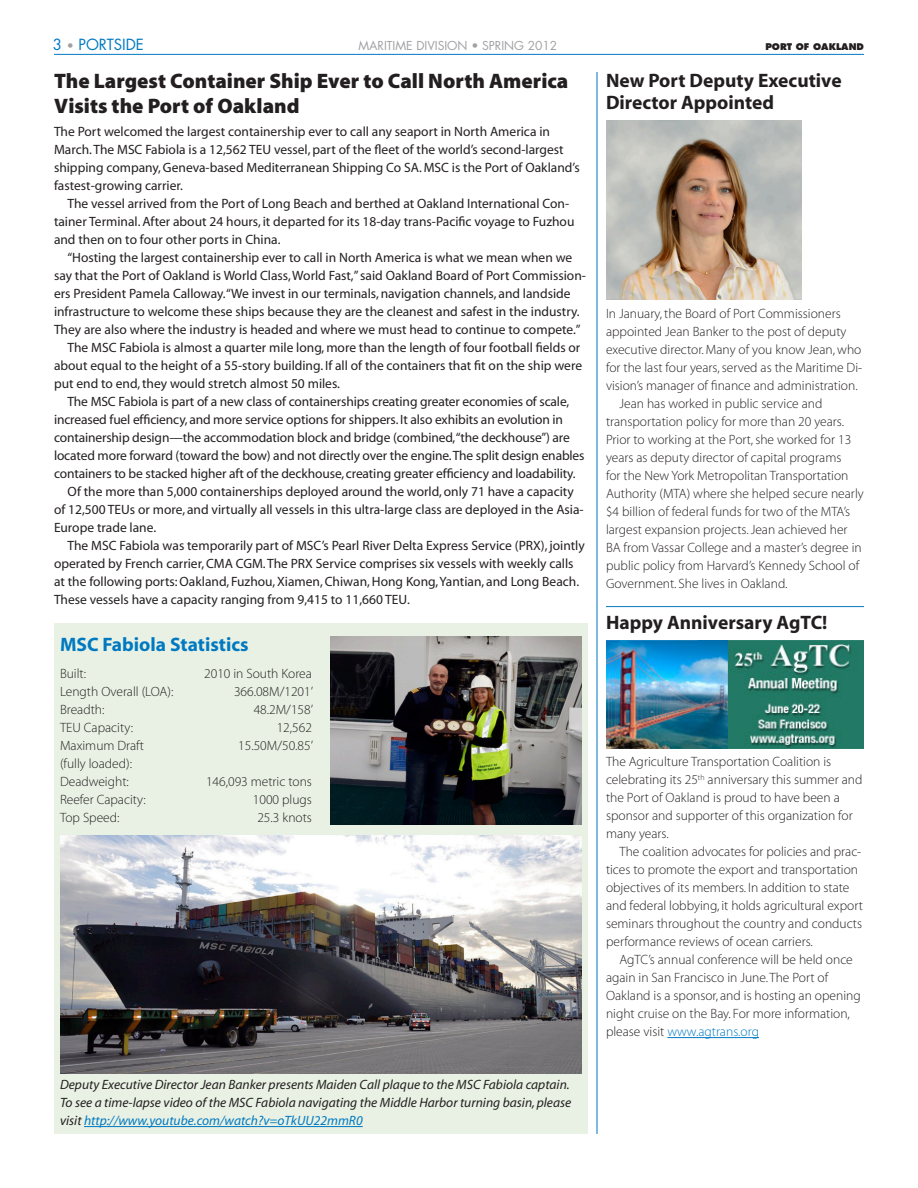
<style>
.page{position:relative;width:918px;height:1188px;background:#fff}
.page>*{position:absolute;margin:0;border:0;box-sizing:border-box;transform-origin:0 0}
.headline{font:21px/25.5px "Myriad MM 830 600";color:#231f20}
.headline-2{font:19.5px/22.5px "Myriad MM 700 600";color:#231f20}
.winesidebarhead{font:19.5px "Myriad MM 700 600";color:#0079c2}
.t1{font:15px "Futura";color:#0079c2}
.story_first{font:13.5px/18px "Myriad MM 400 600";color:#231f20}
.story_first-2{font:13.5px/18px "Myriad MM 215 600";color:#231f20}
.story_first-3{font:13.5px/18px "Myriad MM It 400 600";color:#231f20;text-align:justify}
.story_first-4{font:13.5px "Myriad MM 215 600";letter-spacing:-.025em;color:#231f20}
.t2{font:12px "Futura";color:#a1a1a5}
.t3{font:800 9px "Futura";color:#231f20}
.s1{font-size:12px;color:#a1a1a5}
.s2{color:#0079c2}
</style>
<div class="page">
<hr style="left:54px;top:54px;width:810px;height:1px;background:#0079c2">
<div style="left:54px;top:623px;width:534px;height:511px;background:#e8f1e3"></div>
<img style="left:606px;top:121px;width:195px;height:179px">
<img style="left:330px;top:637px;width:252px;height:188px">
<hr style="left:667px;top:1037px;width:92px;height:1px;background:#0079c2">
<img style="left:606px;top:641px;width:258px;height:107px">
<img style="left:60px;top:836px;width:522px;height:238px">
<hr style="left:84px;top:1126px;width:279px;height:1px;background:#0079c2">
<hr style="left:597px;top:72px;width:1px;height:1062px;background:#0079c2">
<hr style="left:606px;top:606px;width:258px;height:1px;background:#0079c2">
<p class="t1" style="left:53px;top:35px;width:93px">3 <span class="s1">•</span> PORTSIDE</p>
<p class="t2" style="left:358px;top:38px;width:200px">MARITIME DIVISION • SPRING 2012</p>
<p class="t3" style="left:765px;top:41px;width:100px">PORT OF OAKLAND</p>
<p class="headline-2" style="left:606px;top:70px;width:237px">New Port Deputy Executive<br>Director Appointed</p>
<p class="headline" style="left:54px;top:69px;width:516px">The Largest Container Ship Ever to Call North America<br>Visits the Port of Oakland</p>
<p class="story_first" style="left:54px;top:123px;width:527px">The Port welcomed the largest containership ever to call any seaport in North America in March. The MSC Fabiola is a 12,562 TEU vessel, part of the fleet of the world’s second-largest shipping company, Geneva-based Mediterranean Shipping Co SA. MSC is the Port of Oakland’s fastest-growing carrier.</p>
<p class="story_first" style="left:54px;top:195px;width:522px;text-indent:14px">The vessel arrived from the Port of Long Beach and berthed at Oakland International Con&shy;tainer Terminal. After about 24 hours, it departed for its 18-day trans-Pacific voyage to Fuzhou and then on to four other ports in China.</p>
<p class="story_first" style="left:54px;top:249px;width:534px;text-indent:14px">“Hosting the largest containership ever to call in North America is what we mean when we say that the Port of Oakland is World Class, World Fast,” said Oakland Board of Port Commission&shy;ers President Pamela Calloway.“We invest in our terminals, navigation channels, and landside infrastructure to welcome these ships because they are the cleanest and safest in the industry.<br>They are also where the industry is headed and where we must head to continue to compete.”</p>
<p class="story_first" style="left:54px;top:339px;width:530px;text-indent:14px">The MSC Fabiola is almost a quarter mile long, more than the length of four football fields or about equal to the height of a 55-story building. If all of the containers that fit on the ship were put end to end, they would stretch almost 50 miles.</p>
<p class="story_first" style="left:54px;top:393px;width:532px;text-indent:14px">The MSC Fabiola is part of a new class of containerships creating greater economies of scale, increased fuel efficiency, and more service options for shippers. It also exhibits an evolution in containership design—the accommodation block and bridge (combined,“the deckhouse”) are located more forward (toward the bow) and not directly over the engine. The split design enables containers to be stacked higher aft of the deckhouse, creating greater efficiency and loadability.</p>
<p class="story_first" style="left:54px;top:483px;width:531px;text-indent:14px">Of the more than 5,000 containerships deployed around the world, only 71 have a capacity of 12,500 TEUs or more, and virtually all vessels in this ultra-large class are deployed in the Asia-<br>Europe trade lane.</p>
<p class="story_first" style="left:54px;top:537px;width:532px;text-indent:14px">The MSC Fabiola was temporarily part of MSC’s Pearl River Delta Express Service (PRX), jointly operated by French carrier, CMA CGM. The PRX Service comprises six vessels with weekly calls at the following ports: Oakland, Fuzhou, Xiamen, Chiwan, Hong Kong, Yantian, and Long Beach.<br>These vessels have a capacity ranging from 9,415 to 11,660 TEU.</p>
<p class="story_first-2" style="left:606px;top:305px;width:258px">In January, the Board of Port Commissioners appointed Jean Banker to the post of deputy executive director. Many of you know Jean, who for the last four years, served as the Maritime Di&shy;vision’s manager of finance and administration.</p>
<p class="story_first-2" style="left:606px;top:395px;width:259px;text-indent:14px">Jean has worked in public service and transportation policy for more than 20 years.<br>Prior to working at the Port, she worked for 13 years as deputy director of capital programs<br>for the New York Metropolitan Transportation Authority (MTA) where she helped secure nearly $4 billion of federal funds for two of the MTA’s largest expansion projects. Jean achieved her BA from Vassar College and a master’s degree in public policy from Harvard’s Kennedy School of Government. She lives in Oakland.</p>
<p class="winesidebarhead" style="left:60px;top:635px;width:190px">MSC Fabiola Statistics</p>
<p class="story_first-2" style="left:60px;top:666px;width:28px">Built:</p>
<p class="story_first-2" style="left:204px;top:666px;width:109px">2010 in South Korea</p>
<p class="story_first-2" style="left:60px;top:684px;width:115px">Length Overall (LOA):</p>
<p class="story_first-4" style="left:234px;top:685px;width:81px">366.08M/1201’</p>
<p class="story_first-2" style="left:60px;top:702px;width:46px">Breadth:</p>
<p class="story_first-2" style="left:254px;top:702px;width:61px">48.2M/158’</p>
<p class="story_first-2" style="left:60px;top:720px;width:75px">TEU Capacity:</p>
<p class="story_first-2" style="left:277px;top:720px;width:37px">12,562</p>
<p class="story_first-2" style="left:60px;top:738px;width:86px">Maximum Draft</p>
<p class="story_first-2" style="left:238px;top:738px;width:77px">15.50M/50.85’</p>
<p class="story_first-2" style="left:60px;top:756px;width:74px">(fully loaded):</p>
<p class="story_first-2" style="left:60px;top:774px;width:71px">Deadweight:</p>
<p class="story_first-2" style="left:206px;top:774px;width:107px">146,093 metric tons</p>
<p class="story_first-2" style="left:60px;top:792px;width:88px">Reefer Capacity:</p>
<p class="story_first-2" style="left:253px;top:792px;width:61px">1000 plugs</p>
<p class="story_first-2" style="left:60px;top:810px;width:61px">Top Speed:</p>
<p class="story_first-2" style="left:257px;top:810px;width:56px">25.3 knots</p>
<p class="story_first-3" style="left:60px;top:1076px;width:513px">Deputy Executive Director Jean Banker presents Maiden Call plaque to the MSC Fabiola captain.<br>To see a time-lapse video of the MSC Fabiola navigating the Middle Harbor turning basin, please visit <span class="s2">http://www.youtube.com/watch?v=oTkUU22mmR0</span></p>
<p class="headline-2" style="left:606px;top:612px;width:223px">Happy Anniversary AgTC!</p>
<p class="story_first-2" style="left:606px;top:753px;width:258px">The Agriculture Transportation Coalition is celebrating its 25<sup>th</sup> anniversary this summer and the Port of Oakland is proud to have been a sponsor and supporter of this organization for many years.</p>
<p class="story_first-2" style="left:606px;top:843px;width:258px;text-indent:14px">The coalition advocates for policies and prac&shy;tices to promote the export and transportation objectives of its members. In addition to state and federal lobbying, it holds agricultural export seminars throughout the country and conducts performance reviews of ocean carriers.</p>
<p class="story_first-2" style="left:606px;top:951px;width:256px;text-indent:14px">AgTC’s annual conference will be held once again in San Francisco in June. The Port of Oakland is a sponsor, and is hosting an opening night cruise on the Bay. For more information, please visit <span class="s2">www.agtrans.org</span></p>
</div>
